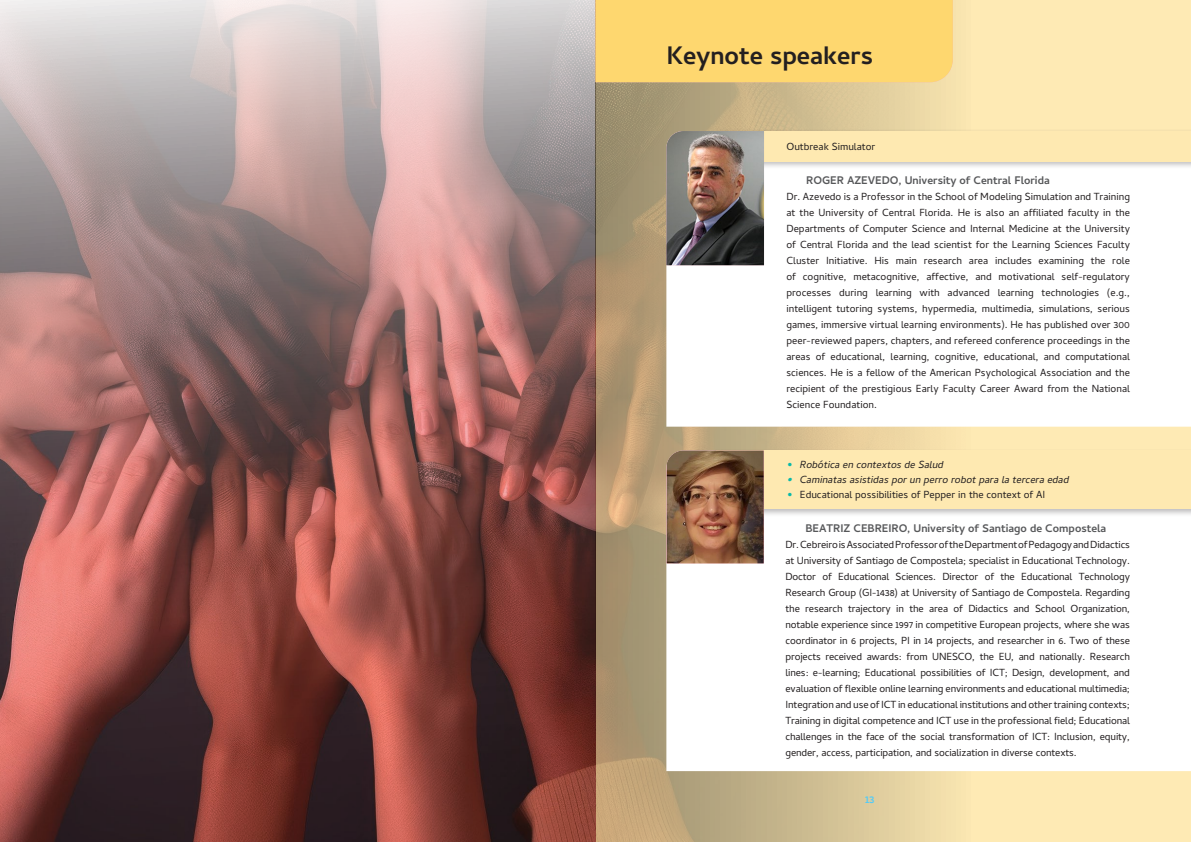
<style>
.page{position:relative;width:1191px;height:842px;background:#fff}
.page>*{position:absolute;margin:0;border:0;box-sizing:border-box;transform-origin:0 0}
.Heading_1{font:700 32px "Cambay Devanagari";color:#231f20}
.t1{font:700 14px "Cambay Devanagari";color:#57585a}
.t2{font:700 14px "Cambay Devanagari";color:#56cbf5}
.t3{font:13px/16px "Cambay Devanagari";color:#231f20;text-align:justify}
.t4{font:italic 13px "Cambay Devanagari";color:#231f20}
.s1{font-style:normal;color:#08b9a9}
.s2{color:#08b9a9}
</style>
<div class="page">
<div style="left:595px;top:0;width:596px;height:842px;background:#feeab4"></div>
<img style="left:595px;top:0;width:358px;height:842px">
<img style="left:0;top:0;width:595px;height:842px">
<div style="left:595px;top:0;width:357px;height:82px;background:#fed76f"></div>
<div style="left:666px;top:517px;width:525px;height:254px;background:#fff"></div>
<div style="left:711px;top:448px;width:480px;height:69px;background:#231f20;opacity:.3"></div>
<div style="left:716px;top:451px;width:475px;height:58px;background:#fee9b1"></div>
<img style="left:666px;top:451px;width:97px;height:112px">
<div style="left:666px;top:169px;width:525px;height:258px;background:#fff"></div>
<div style="left:711px;top:128px;width:480px;height:41px;background:#231f20;opacity:.3"></div>
<div style="left:716px;top:131px;width:475px;height:30px;background:#fee9b1"></div>
<img style="left:666px;top:131px;width:98px;height:134px">
<p class="Heading_1" style="left:666px;top:35px;width:208px">Keynote speakers</p>
<p class="t3" style="left:786px;top:140px;width:90px">Outbreak Simulator</p>
<p class="t1" style="left:806px;top:171px;width:245px">ROGER AZEVEDO, University of Central Florida</p>
<p class="t3" style="left:786px;top:190px;width:345px">Dr. Azevedo is a Professor in the School of Modeling Simulation and Training at the University of Central Florida. He is also an affiliated faculty in the Departments of Computer Science and Internal Medicine at the University of Central Florida and the lead scientist for the Learning Sciences Faculty Cluster Initiative. His main research area includes examining the role of cognitive, metacognitive, affective, and motivational self-regulatory processes during learning with advanced learning technologies (e.g., intelligent tutoring systems, hypermedia, multimedia, simulations, serious games, immersive virtual learning environments). He has published over 300 peer-reviewed papers, chapters, and refereed conference proceedings in the areas of educational, learning, cognitive, educational, and computational sciences. He is a fellow of the American Psychological Association and the recipient of the prestigious Early Faculty Career Award from the National Science Foundation.</p>
<p class="t4" style="left:786px;top:458px;width:159px"><span class="s1">•</span> Robótica en contextos de Salud</p>
<p class="t4" style="left:786px;top:473px;width:284px"><span class="s2">•</span> Caminatas asistidas por un perro robot para la tercera edad</p>
<p class="t3" style="left:786px;top:488px;width:260px"><span class="s2">•</span> Educational possibilities of Pepper in the context of AI</p>
<p class="t1" style="left:805px;top:518px;width:302px">BEATRIZ CEBREIRO, University of Santiago de Compostela</p>
<p class="t3" style="left:785px;top:538px;width:346px">Dr. Cebreiro is Associated Professor of the Department of Pedagogy and Didactics at University of Santiago de Compostela; specialist in Educational Technology.<br>Doctor of Educational Sciences. Director of the Educational Technology Research Group (GI-1438) at University of Santiago de Compostela. Regarding the research trajectory in the area of Didactics and School Organization, notable experience since 1997 in competitive European projects, where she was coordinator in 6 projects, PI in 14 projects, and researcher in 6. Two of these projects received awards: from UNESCO, the EU, and nationally. Research lines: e-learning; Educational possibilities of ICT; Design, development, and evaluation of flexible online learning environments and educational multimedia; Integration and use of ICT in educational institutions and other training contexts; Training in digital competence and ICT use in the professional field; Educational challenges in the face of the social transformation of ICT: Inclusion, equity, gender, access, participation, and socialization in diverse contexts.</p>
<p class="t2" style="left:865px;top:789px;width:11px">13</p>
</div>
